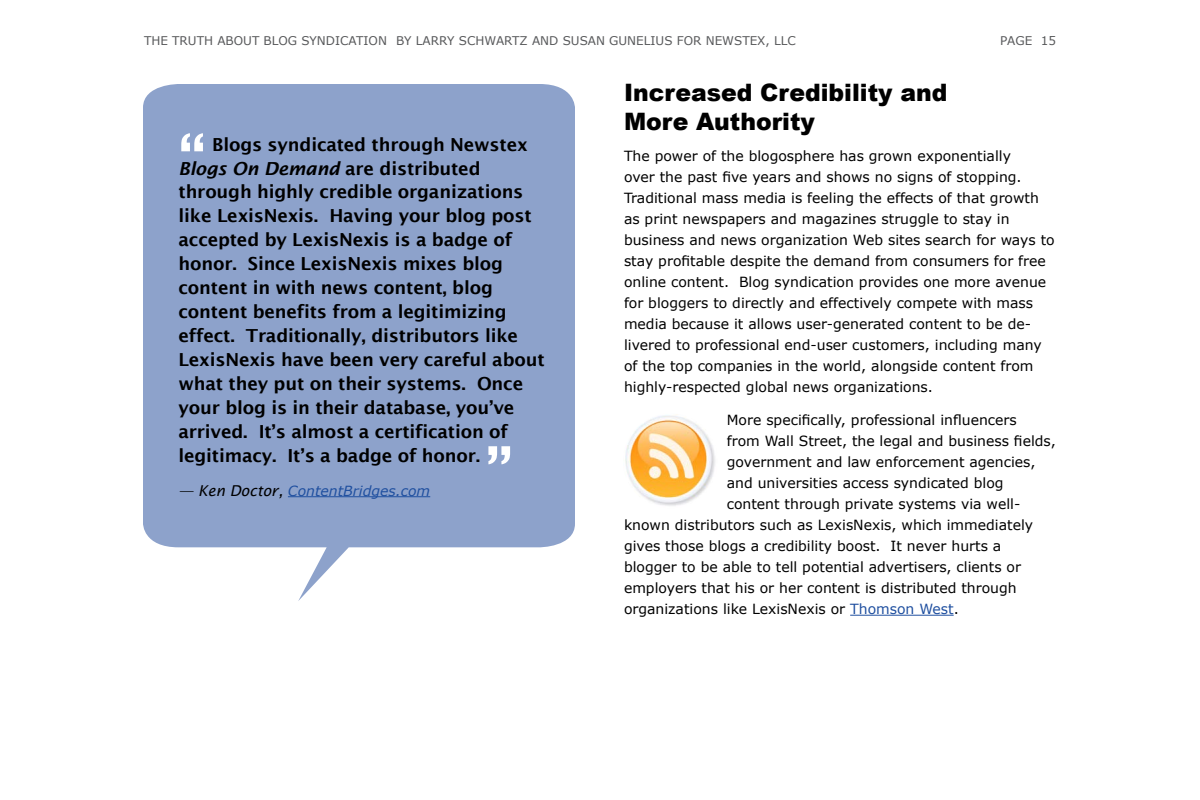
<style>
.page{position:relative;width:1200px;height:800px;background:#fff}
.page>*{position:absolute;margin:0;border:0;box-sizing:border-box;transform-origin:0 0}
.t1{font:600 60px "Lucida Sans";color:#fff}
.t2{font:900 24px/28.8px "Arial";color:#000}
.t3{font:600 18px/24px "Lucida Sans";letter-spacing:-.01em;color:#000}
.t4{font:14px/21px "Verdana";color:#000}
.t5{font:italic 14px "Verdana";color:#2050a0}
.t6{font:12px "Verdana";color:#58595b}
.s1{color:#2050a0}
.s2{font-style:italic}
.s3{font-family:"Lucida Sans";font-size:15px;color:#000}
</style>
<div class="page">
<hr style="left:850px;top:615px;width:104px;height:1px;background:#2050a0">
<svg style="left:143px;top:84px;width:432px;height:517px;background:#98abd0"></svg>
<hr style="left:288px;top:496px;width:142px;height:1px;background:#2050a0">
<img style="left:623px;top:414px;width:95px;height:94px;border-radius:47px">
<p class="t6" style="left:144px;top:33px;width:235px">the truth abo ut blog syndicationb</p>
<p class="t6" style="left:404px;top:33px;width:393px">y Larry Schwartz and susan gun elius fo r n ewstex, llc</p>
<p class="t6" style="left:1000px;top:33px;width:57px">page 15</p>
<h2 class="t2" style="left:624px;top:77px;width:325px">Increased Credibility and<br>More Authority</h2>
<p class="t4" style="left:624px;top:146px;width:432px">The power of the blogosphere has grown exponentially<br>over the past five years and shows no signs of stopping.<br>Traditional mass media is feeling the effects of that growth as print newspapers and magazines struggle to stay in business and news organization Web sites search for ways to stay profitable despite the demand from consumers for free online content. Blog syndication provides one more avenue for bloggers to directly and effectively compete with mass media because it allows user-generated content to be de&shy;livered to professional end-user customers, including many of the top companies in the world, alongside content from highly-respected global news organizations.</p>
<p class="t4" style="left:727px;top:410px;width:292px">More specifically, professional influencers</p>
<p class="t4" style="left:727px;top:431px;width:331px">from Wall Street, the legal and business fields,</p>
<p class="t4" style="left:727px;top:452px;width:310px">government and law enforcement agencies,</p>
<p class="t4" style="left:727px;top:473px;width:278px">and universities access syndicated blog</p>
<p class="t4" style="left:727px;top:494px;width:295px">content through private systems via well-</p>
<p class="t4" style="left:624px;top:515px;width:411px">known distributors such as LexisNexis, which immediately</p>
<p class="t4" style="left:624px;top:536px;width:379px">gives those blogs a credibility boost. It never hurts a</p>
<p class="t4" style="left:624px;top:557px;width:399px">blogger to be able to tell potential advertisers, clients or</p>
<p class="t4" style="left:624px;top:578px;width:394px">employers that his or her content is distributed through</p>
<p class="t4" style="left:624px;top:599px;width:336px">organizations like LexisNexis or <span class="s1">Thomson West</span>.</p>
<h1 class="t1" style="left:179px;top:124px;width:29px">“</h1>
<p class="t3" style="left:179px;top:132px;width:368px;text-indent:34px">Blogs syndicated through Newstex <span class="s2">Blogs On Demand</span> are distributed through highly credible organizations like LexisNexis. Having your blog post accepted by LexisNexis is a badge of honor. Since LexisNexis mixes blog content in with news content, blog content benefits from a legitimizing effect. Traditionally, distributors like LexisNexis have been very careful about what they put on their systems. Once your blog is in their database, you’ve arrived. It’s almost a certification of legitimacy. It’s a badge of honor.</p>
<p class="t5" style="left:179px;top:482px;width:253px"><span class="s3">— Ken Doctor,</span> ContentBridges.com</p>
<h1 class="t1" style="left:486px;top:437px;width:29px">”</h1>
</div>
